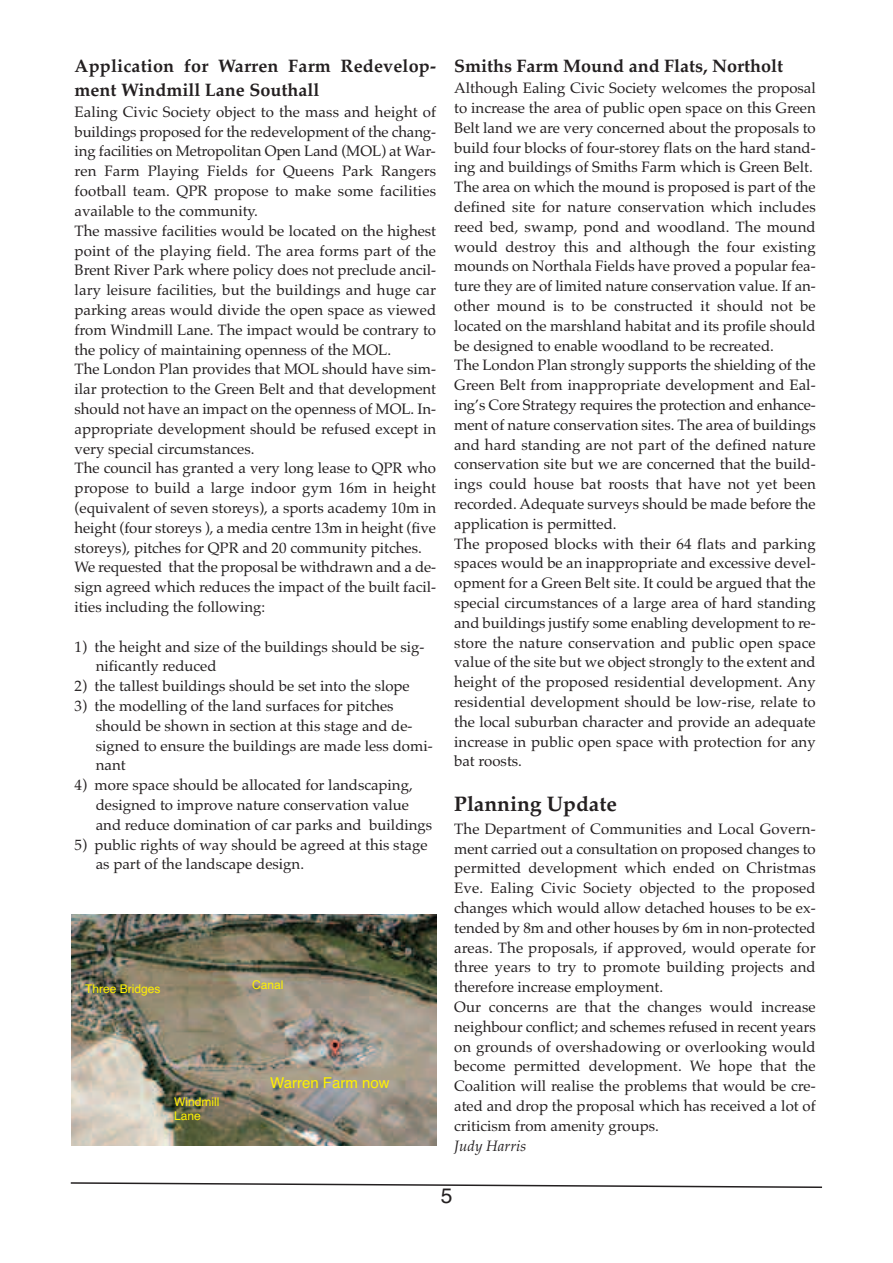
<style>
.page{position:relative;width:893px;height:1263px;background:#fff}
.page>*{position:absolute;margin:0;border:0;box-sizing:border-box;transform-origin:0 0}
.t1{font:700 21px "Palatino";color:#231f20}
.t2{font:21px "Helvetica";color:#231f20}
.t3{font:700 18px/23.7px "Palatino";color:#231f20}
.t4{font:15px/19.8px "Palatino";color:#231f20}
.t5{font:15px "Helvetica";color:#fff101}
.t6{font:italic 15px "Palatino";color:#231f20}
.t7{font:12px/14.4px "Helvetica";color:#fff101}
</style>
<div class="page">
<img style="left:71px;top:914px;width:366px;height:232px">
<svg style="left:70px;top:1182px;width:753px;height:6px"></svg>
<p class="t3" style="left:75px;top:54px;width:363px">Application for Warren Farm Redevelop&shy;ment Windmill Lane Southall</p>
<p class="t4" style="left:75px;top:102px;width:363px">Ealing Civic Society object to the mass and height of buildings proposed for the redevelopment of the chang&shy;ing facilities on Metropolitan Open Land (MOL) at War&shy;ren Farm Playing Fields for Queens Park Rangers football team. QPR propose to make some facilities available to the community.<br>The massive facilities would be located on the highest point of the playing field. The area forms part of the Brent River Park where policy does not preclude ancil&shy;lary leisure facilities, but the buildings and huge car parking areas would divide the open space as viewed from Windmill Lane. The impact would be contrary to the policy of maintaining openness of the MOL.<br>The London Plan provides that MOL should have sim&shy;ilar protection to the Green Belt and that development should not have an impact on the openness of MOL. In&shy;appropriate development should be refused except in very special circumstances.<br>The council has granted a very long lease to QPR who propose to build a large indoor gym 16m in height (equivalent of seven storeys), a sports academy 10m in height (four storeys ), a media centre 13m in height (five storeys), pitches for QPR and 20 community pitches.<br>We requested that the proposal be withdrawn and a de&shy;sign agreed which reduces the impact of the built facil&shy;ities including the following:</p>
<p class="t4" style="left:96px;top:636px;width:330px;text-indent:-21px">1) the height and size of the buildings should be sig&shy;nificantly reduced</p>
<p class="t4" style="left:75px;top:676px;width:337px">2) the tallest buildings should be set into the slope</p>
<p class="t4" style="left:96px;top:696px;width:338px;text-indent:-21px">3) the modelling of the land surfaces for pitches should be shown in section at this stage and de&shy;signed to ensure the buildings are made less domi&shy;nant</p>
<p class="t4" style="left:96px;top:775px;width:338px;text-indent:-21px">4) more space should be allocated for landscaping, designed to improve nature conservation value and reduce domination of car parks and buildings</p>
<p class="t4" style="left:96px;top:834px;width:333px;text-indent:-21px">5) public rights of way should be agreed at this stage as part of the landscape design.</p>
<p class="t7" style="left:85px;top:981px;width:77px">Three Bridges</p>
<p class="t7" style="left:174px;top:1094px;width:47px">Windmill<br>Lane</p>
<p class="t7" style="left:252px;top:977px;width:33px">Canal</p>
<p class="t5" style="left:270px;top:1074px;width:121px">Warren Farm now</p>
<p class="t3" style="left:454px;top:54px;width:330px">Smiths Farm Mound and Flats, Northolt</p>
<p class="t4" style="left:454px;top:78px;width:363px">Although Ealing Civic Society welcomes the proposal to increase the area of public open space on this Green Belt land we are very concerned about the proposals to build four blocks of four-storey flats on the hard stand&shy;ing and buildings of Smiths Farm which is Green Belt.<br>The area on which the mound is proposed is part of the defined site for nature conservation which includes reed bed, swamp, pond and woodland. The mound would destroy this and although the four existing mounds on Northala Fields have proved a popular fea&shy;ture they are of limited nature conservation value. If an&shy;other mound is to be constructed it should not be located on the marshland habitat and its profile should be designed to enable woodland to be recreated.<br>The London Plan strongly supports the shielding of the Green Belt from inappropriate development and Eal&shy;ing’s Core Strategy requires the protection and enhance&shy;ment of nature conservation sites. The area of buildings and hard standing are not part of the defined nature conservation site but we are concerned that the build&shy;ings could house bat roosts that have not yet been recorded. Adequate surveys should be made before the application is permitted.<br>The proposed blocks with their 64 flats and parking spaces would be an inappropriate and excessive devel&shy;opment for a Green Belt site. It could be argued that the special circumstances of a large area of hard standing and buildings justify some enabling development to re&shy;store the nature conservation and public open space value of the site but we object strongly to the extent and height of the proposed residential development. Any residential development should be low-rise, relate to the local suburban character and provide an adequate increase in public open space with protection for any bat roosts.</p>
<h1 class="t1" style="left:454px;top:791px;width:164px">Planning Update</h1>
<p class="t4" style="left:454px;top:819px;width:363px">The Department of Communities and Local Govern&shy;ment carried out a consultation on proposed changes to permitted development which ended on Christmas Eve. Ealing Civic Society objected to the proposed changes which would allow detached houses to be ex&shy;tended by 8m and other houses by 6m in non-protected areas. The proposals, if approved, would operate for three years to try to promote building projects and therefore increase employment.<br>Our concerns are that the changes would increase neighbour conflict; and schemes refused in recent years on grounds of overshadowing or overlooking would become permitted development. We hope that the Coalition will realise the problems that would be cre&shy;ated and drop the proposal which has received a lot of criticism from amenity groups.</p>
<p class="t6" style="left:454px;top:1137px;width:74px">Judy Harris</p>
<h1 class="t2" style="left:441px;top:1183px;width:13px">5</h1>
</div>
